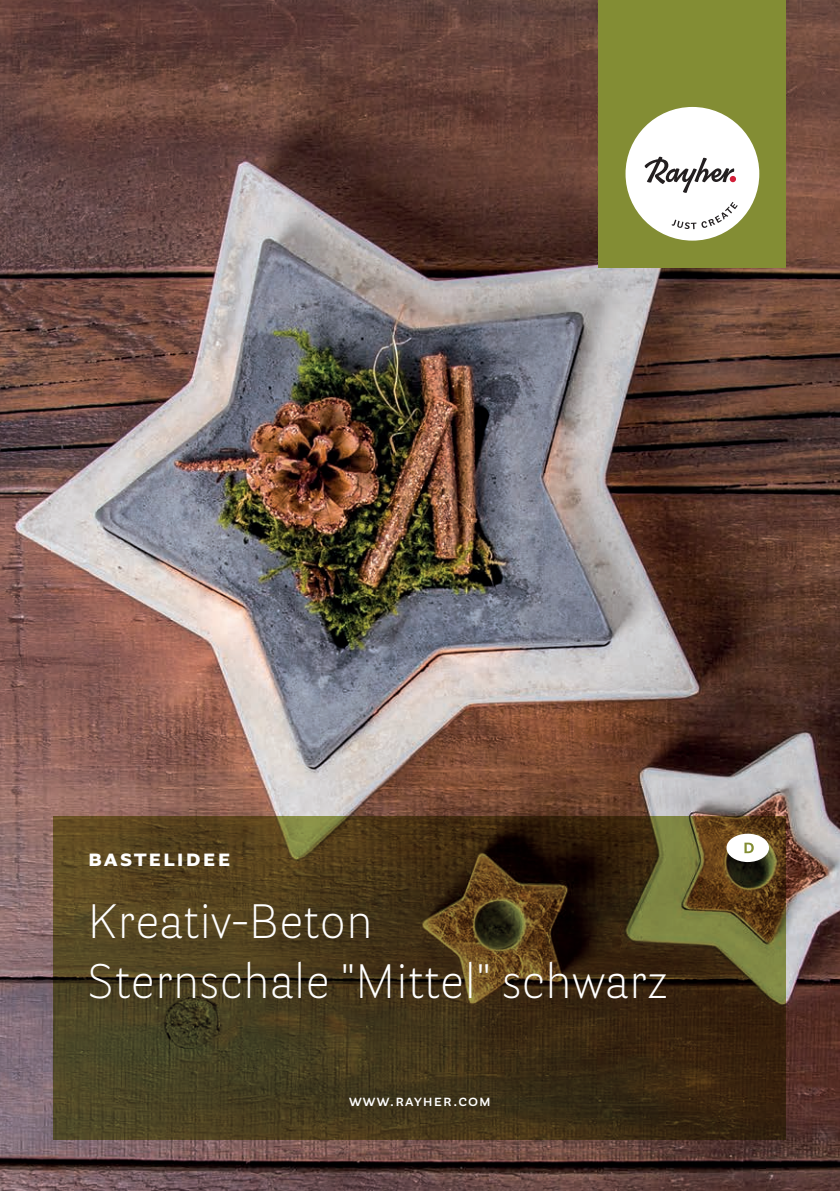
<style>
.page{position:relative;width:840px;height:1191px;background:#fff}
.page>*{position:absolute;margin:0;border:0;box-sizing:border-box;transform-origin:0 0}
.t1{font:300 48px/60px "Parry Grotesque Pro";letter-spacing:.005em;color:#fff}
.t2{font:700 24px "Parry Grotesque Pro";letter-spacing:.065em;color:#fff}
.t3{font:600 16px "Parry Grotesque Pro";letter-spacing:.065em;color:#fff}
</style>
<div class="page">
<img style="left:0;top:0;width:839px;height:1191px">
<svg style="left:54px;top:816px;width:731px;height:324px;background:#47381b"></svg>
<div style="left:598px;top:0;width:187px;height:267px;background:#838d34"></div>
<div style="left:625px;top:107px;width:133px;height:134px;background:#fff;border-radius:50%"></div>
<svg style="left:671px;top:202px;width:66px;height:27px"></svg>
<svg style="left:644px;top:156px;width:91px;height:37px"></svg>
<div style="left:726px;top:833px;width:42px;height:29px;background:#fff;border-radius:50%"></div>
<svg style="left:744px;top:842px;width:9px;height:11px"></svg>
<p class="t2" style="left:88px;top:840px;width:144px">bastelidee</p>
<p class="t1" style="left:88px;top:891px;width:580px">Kreativ-Beton<br>Sternschale "Mittel" schwarz</p>
<p class="t3" style="left:349px;top:1089px;width:143px">www.rayher.com</p>
</div>
